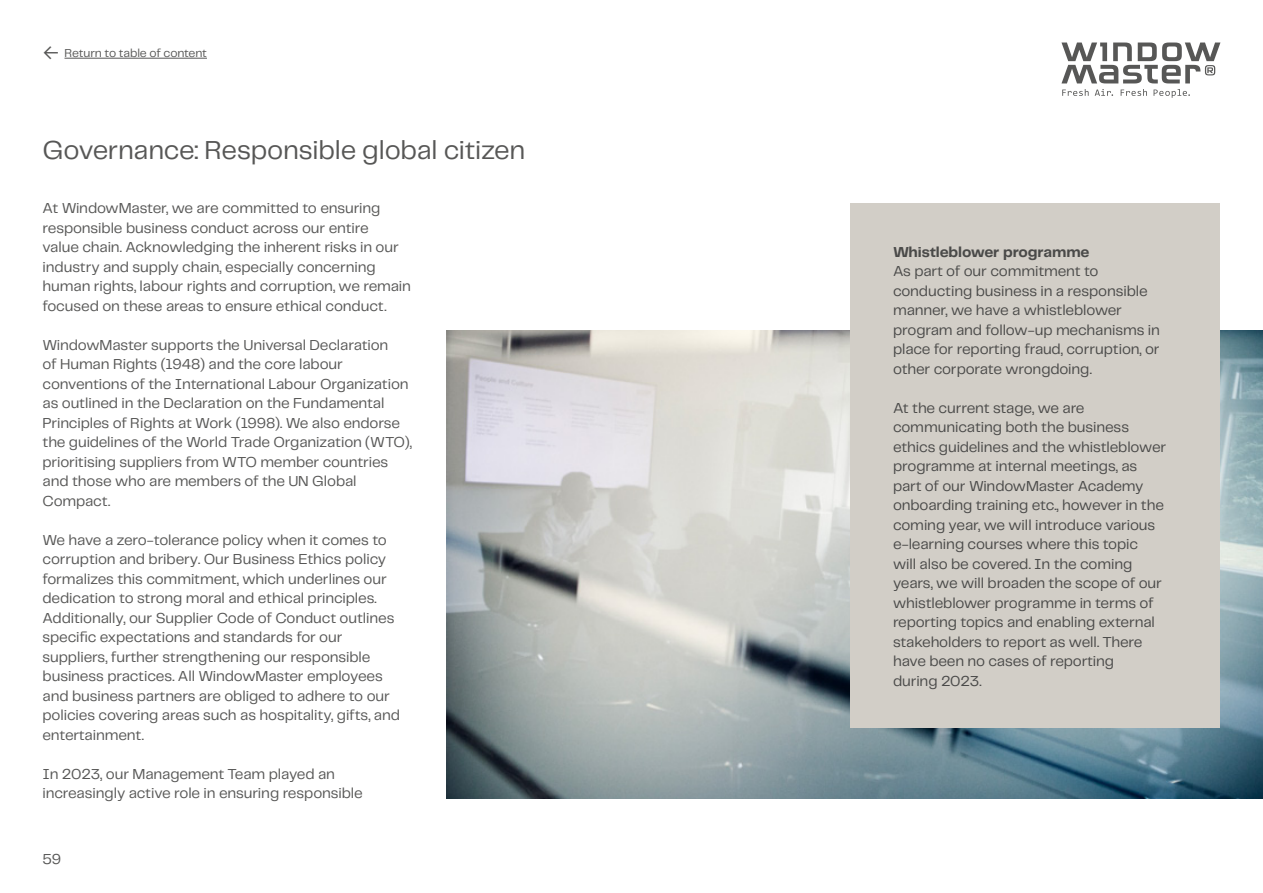
<style>
.page{position:relative;width:1263px;height:893px;background:#fff}
.page>*{position:absolute;margin:0;border:0;box-sizing:border-box;transform-origin:0 0}
.t1{font:27px "Telegraf";letter-spacing:-.01em;color:#575756}
.t2{font:15px/19.5px "Telegraf";letter-spacing:-.01em;color:#575756}
.t3{font:15px/19.5px "Telegraf";letter-spacing:-.01em;color:#4a4a49}
.t4{font:700 15px "Telegraf";letter-spacing:-.01em;color:#4a4a49}
.t5{font:12px "Telegraf";letter-spacing:-.01em;color:#575756}
.s1{font-size:21px}
</style>
<div class="page">
<svg style="left:1061px;top:43px;width:159px;height:40px"></svg>
<svg style="left:1062px;top:89px;width:26px;height:7px"></svg>
<svg style="left:1095px;top:89px;width:18px;height:7px"></svg>
<svg style="left:1121px;top:89px;width:26px;height:7px"></svg>
<svg style="left:1153px;top:89px;width:37px;height:9px"></svg>
<hr style="left:65px;top:58px;width:142px;height:1px;background:#575756">
<img style="left:446px;top:330px;width:817px;height:468px">
<div style="left:850px;top:204px;width:370px;height:524px;background:#d2cec7"></div>
<p class="t5" style="left:43px;top:45px;width:166px"><span class="s1">←</span> Return to table of content</p>
<h1 class="t1" style="left:43px;top:132px;width:484px">Governance: Responsible global citizen</h1>
<p class="t2" style="left:43px;top:198px;width:370px">At WindowMaster, we are committed to ensuring responsible business conduct across our entire<br>value chain. Acknowledging the inherent risks in our industry and supply chain, especially concerning human rights, labour rights and corruption, we remain focused on these areas to ensure ethical conduct.</p>
<p class="t2" style="left:43px;top:335px;width:371px">WindowMaster supports the Universal Declaration<br>of Human Rights (1948) and the core labour conventions of the International Labour Organization as outlined in the Declaration on the Fundamental Principles of Rights at Work (1998). We also endorse the guidelines of the World Trade Organization (WTO), prioritising suppliers from WTO member countries and those who are members of the UN Global Compact.</p>
<p class="t2" style="left:43px;top:530px;width:359px">We have a zero-tolerance policy when it comes to corruption and bribery. Our Business Ethics policy formalizes this commitment, which underlines our dedication to strong moral and ethical principles.<br>Additionally, our Supplier Code of Conduct outlines specific expectations and standards for our suppliers, further strengthening our responsible business practices. All WindowMaster employees and business partners are obliged to adhere to our policies covering areas such as hospitality, gifts, and entertainment.</p>
<p class="t2" style="left:43px;top:764px;width:322px">In 2023, our Management Team played an increasingly active role in ensuring responsible</p>
<p class="t2" style="left:43px;top:849px;width:20px">59</p>
<p class="t4" style="left:893px;top:241px;width:198px">Whistleblower programme</p>
<p class="t3" style="left:893px;top:261px;width:268px">As part of our commitment to conducting business in a responsible manner, we have a whistleblower program and follow-up mechanisms in place for reporting fraud, corruption, or other corporate wrongdoing.</p>
<p class="t3" style="left:893px;top:397px;width:275px">At the current stage, we are communicating both the business ethics guidelines and the whistleblower programme at internal meetings, as part of our WindowMaster Academy onboarding training etc., however in the coming year, we will introduce various e-learning courses where this topic<br>will also be covered. In the coming years, we will broaden the scope of our whistleblower programme in terms of reporting topics and enabling external stakeholders to report as well. There have been no cases of reporting<br>during 2023.</p>
</div>
